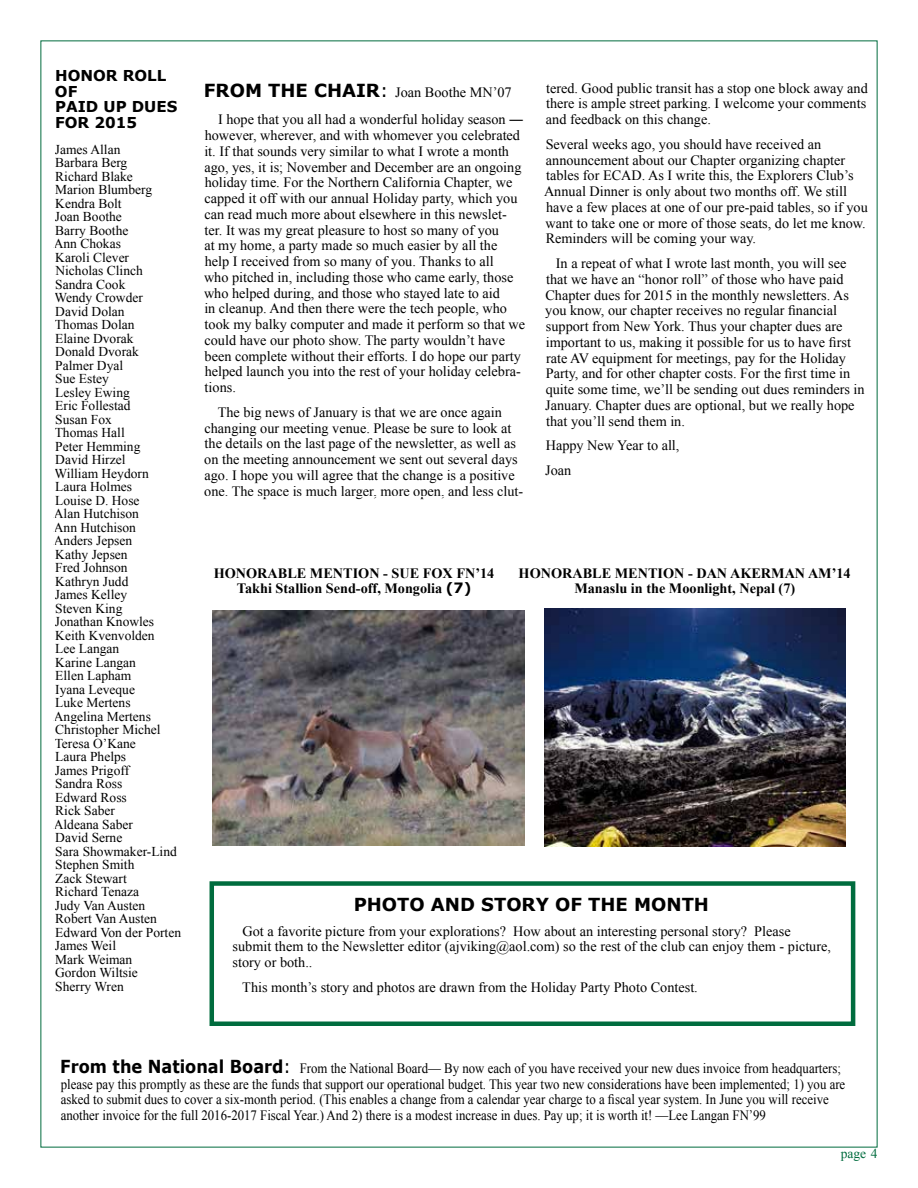
<style>
.page{position:relative;width:918px;height:1188px;background:#fff}
.page>*{position:absolute;margin:0;border:0;box-sizing:border-box;transform-origin:0 0}
.t1{font:700 18px "Verdana";color:#000}
.t2{font:700 15px/15.8px "Verdana";color:#000}
.t3{font:14.25px/15.8px "Times New Roman";color:#000}
.t4{font:14.25px/15.8px "Times New Roman";color:#000;scale:.9 1}
.t5{font:700 14.25px/15.8px "Times New Roman";color:#000;text-align:center}
.t6{font:13.5px/13.5px "Times New Roman";color:#000}
.t7{font:13.5px "Times New Roman";color:#006c3e}
.s1{font-family:"Verdana";font-weight:700;font-size:18px}
.s2{font-family:"Verdana";font-size:18px}
.s3{font-family:"Verdana"}
</style>
<div class="page">
<div style="left:210px;top:881px;width:645px;height:145px;border:4px solid #006c3e"></div>
<img style="left:213px;top:610px;width:312px;height:236px">
<img style="left:544px;top:608px;width:302px;height:239px">
<p class="t2" style="left:55px;top:68px;width:124px">HONOR ROLL<br>OF<br>PAID UP DUES<br>FOR 2015</p>
<p class="t6" style="left:54px;top:142px;width:129px">James Allan<br>Barbara Berg<br>Richard Blake<br>Marion Blumberg<br>Kendra Bolt<br>Joan Boothe<br>Barry Boothe<br>Ann Chokas<br>Karoli Clever<br>Nicholas Clinch<br>Sandra Cook<br>Wendy Crowder<br>David Dolan<br>Thomas Dolan<br>Elaine Dvorak<br>Donald Dvorak<br>Palmer Dyal<br>Sue Estey<br>Lesley Ewing<br>Eric Follestad<br>Susan Fox<br>Thomas Hall<br>Peter Hemming<br>David Hirzel<br>William Heydorn<br>Laura Holmes<br>Louise D. Hose<br>Alan Hutchison<br>Ann Hutchison<br>Anders Jepsen<br>Kathy Jepsen<br>Fred Johnson<br>Kathryn Judd<br>James Kelley<br>Steven King<br>Jonathan Knowles<br>Keith Kvenvolden<br>Lee Langan<br>Karine Langan<br>Ellen Lapham<br>Iyana Leveque<br>Luke Mertens<br>Angelina Mertens<br>Christopher Michel<br>Teresa O’Kane<br>Laura Phelps<br>James Prigoff<br>Sandra Ross<br>Edward Ross<br>Rick Saber<br>Aldeana Saber<br>David Serne<br>Sara Showmaker-Lind<br>Stephen Smith<br>Zack Stewart<br>Richard Tenaza<br>Judy Van Austen<br>Robert Van Austen<br>Edward Von der Porten<br>James Weil<br>Mark Weiman<br>Gordon Wiltsie<br>Sherry Wren</p>
<p class="t3" style="left:218px;top:78px;width:307px;line-height:27.8px;text-indent:-14px"><span class="s1">FROM THE CHAIR</span><span class="s2">:</span> Joan Boothe MN’07<br>I hope that you all had a wonderful holiday season ―</p>
<p class="t3" style="left:204px;top:127px;width:323px">however, wherever, and with whomever you celebrated it. If that sounds very similar to what I wrote a month ago, yes, it is; November and December are an ongoing holiday time. For the Northern California Chapter, we capped it off with our annual Holiday party, which you can read much more about elsewhere in this newslet&shy;ter. It was my great pleasure to host so many of you<br>at my home, a party made so much easier by all the<br>help I received from so many of you. Thanks to all<br>who pitched in, including those who came early, those who helped during, and those who stayed late to aid<br>in cleanup. And then there were the tech people, who took my balky computer and made it perform so that we could have our photo show. The party wouldn’t have been complete without their efforts. I do hope our party helped launch you into the rest of your holiday celebra&shy;tions.</p>
<p class="t3" style="left:204px;top:404px;width:321px;text-indent:13px">The big news of January is that we are once again changing our meeting venue. Please be sure to look at the details on the last page of the newsletter, as well as on the meeting announcement we sent out several days ago. I hope you will agree that the change is a positive one. The space is much larger, more open, and less clut-</p>
<p class="t3" style="left:546px;top:80px;width:323px;text-align:justify">tered. Good public transit has a stop one block away and there is ample street parking. I welcome your comments and feedback on this change.</p>
<p class="t3" style="left:544px;top:136px;width:325px">Several weeks ago, you should have received an announcement about our Chapter organizing chapter tables for ECAD. As I write this, the Explorers Club’s Annual Dinner is only about two months off. We still have a few places at one of our pre-paid tables, so if you want to take one or more of those seats, do let me know.<br>Reminders will be coming your way.</p>
<p class="t3" style="left:545px;top:255px;width:321px;text-indent:11px">In a repeat of what I wrote last month, you will see that we have an “honor roll” of those who have paid Chapter dues for 2015 in the monthly newsletters. As you know, our chapter receives no regular financial support from New York. Thus your chapter dues are important to us, making it possible for us to have first rate AV equipment for meetings, pay for the Holiday Party, and for other chapter costs. For the first time in quite some time, we’ll be sending out dues reminders in January. Chapter dues are optional, but we really hope that you’ll send them in.</p>
<p class="t3" style="left:545px;top:433px;width:136px;line-height:24.8px">Happy New Year to all,<br>Joan</p>
<p class="t5" style="left:214px;top:565px;width:282px">HONORABLE MENTION - SUE FOX FN’14<br>Takhi Stallion Send-off, Mongolia <span class="s3">(7)</span></p>
<p class="t5" style="left:519px;top:565px;width:334px">HONORABLE MENTION - DAN AKERMAN AM’14<br>Manaslu in the Moonlight, Nepal (7)</p>
<p class="t1" style="left:354px;top:893px;width:357px">PHOTO AND STORY OF THE MONTH</p>
<p class="t3" style="left:233px;top:923px;width:600px;text-indent:10px">Got a favorite picture from your explorations? How about an interesting personal story? Please submit them to the Newsletter editor (ajviking@aol.com) so the rest of the club can enjoy them - picture, story or both..</p>
<p class="t3" style="left:242px;top:979px;width:457px">This month’s story and photos are drawn from the Holiday Party Photo Contest.</p>
<p class="t4" style="left:60px;top:1060px;width:874px"><span class="s1">From the National Board</span><span class="s2">:</span> From the National Board— By now each of you have received your new dues invoice from headquarters; please pay this promptly as these are the funds that support our operational budget. This year two new considerations have been implemented; 1) you are asked to submit dues to cover a six-month period. (This enables a change from a calendar year charge to a fiscal year system. In June you will receive another invoice for the full 2016-2017 Fiscal Year.) And 2) there is a modest increase in dues. Pay up; it is worth it! —Lee Langan FN’99</p>
<p class="t7" style="left:841px;top:1144px;width:38px">page 4</p>
</div>
